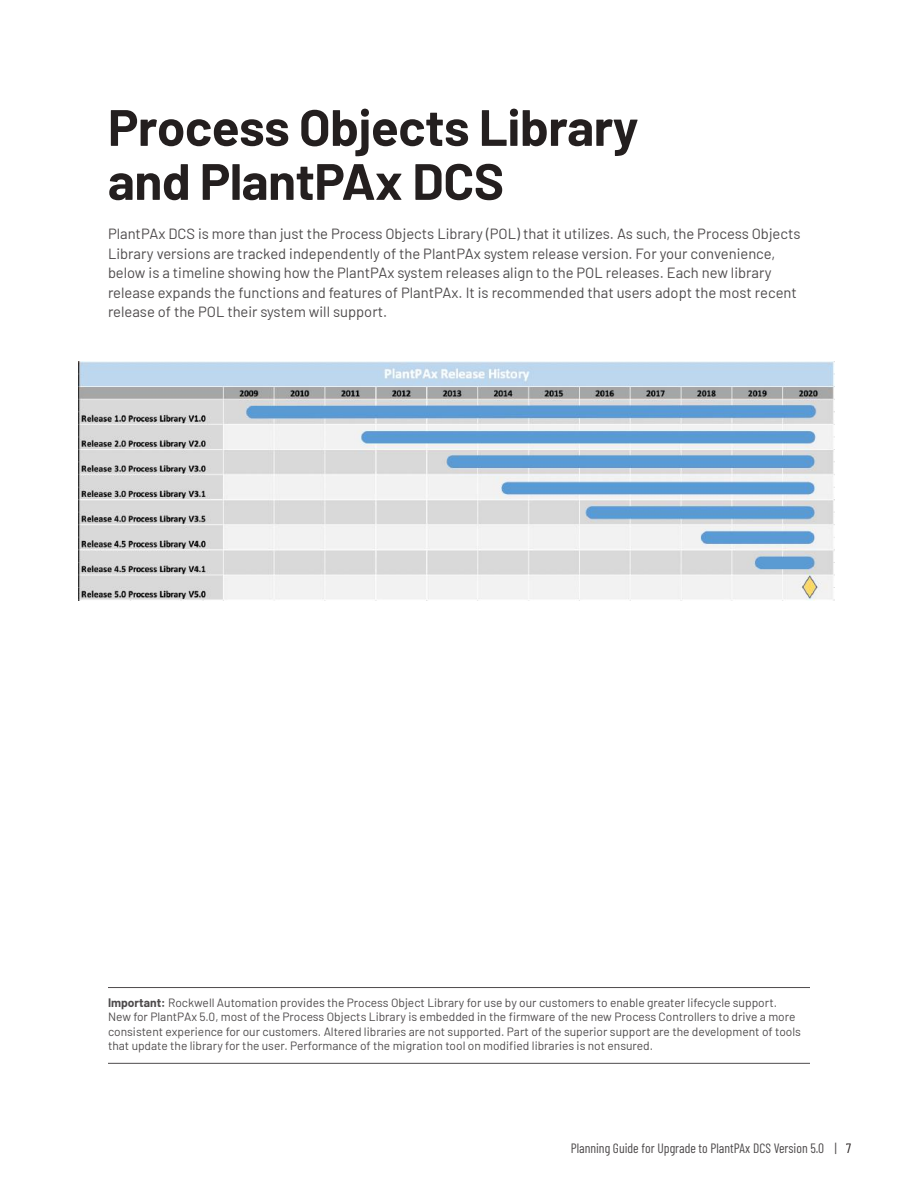
<style>
.page{position:relative;width:918px;height:1188px;background:#fff}
.page>*{position:absolute;margin:0;border:0;box-sizing:border-box;transform-origin:0 0}
.t1{font:700 51px/54px "Barlow";letter-spacing:-.01em;color:#241f1f}
.t2{font:14.85px/19.5px "Barlow";color:#4e4b4c}
.t3{font:13.5px "Barlow Condensed";color:#4e4b4c}
.t4{font:12px/14.4px "Barlow";color:#4e4b4c}
.s1{font-weight:700}
.s2{color:#241f1f}
</style>
<div class="page">
<hr style="left:108px;top:987px;width:702px;height:1px;background:#4e4b4c">
<hr style="left:108px;top:1063px;width:702px;height:1px;background:#4e4b4c">
<img style="left:79px;top:361px;width:755px;height:239px">
<h1 class="t1" style="left:108px;top:97px;width:532px">Process Objects Library and PlantPAx DCS</h1>
<p class="t2" style="left:108px;top:223px;width:694px">PlantPAx DCS is more than just the Process Objects Library (POL) that it utilizes. As such, the Process Objects Library versions are tracked independently of the PlantPAx system release version. For your convenience, below is a timeline showing how the PlantPAx system releases align to the POL releases. Each new library release expands the functions and features of PlantPAx. It is recommended that users adopt the most recent release of the POL their system will support.</p>
<p class="t4" style="left:108px;top:994px;width:694px"><span class="s1">Important:</span> Rockwell Automation provides the Process Object Library for use by our customers to enable greater lifecycle support.<br>New for PlantPAx 5.0, most of the Process Objects Library is embedded in the firmware of the new Process Controllers to drive a more consistent experience for our customers. Altered libraries are not supported. Part of the superior support are the development of tools that update the library for the user. Performance of the migration tool on modified libraries is not ensured.</p>
<p class="t3" style="left:571px;top:1138px;width:282px">Planning Guide for Upgrade to PlantPAx DCS Version 5.0 | <span class="s2">7</span></p>
</div>
